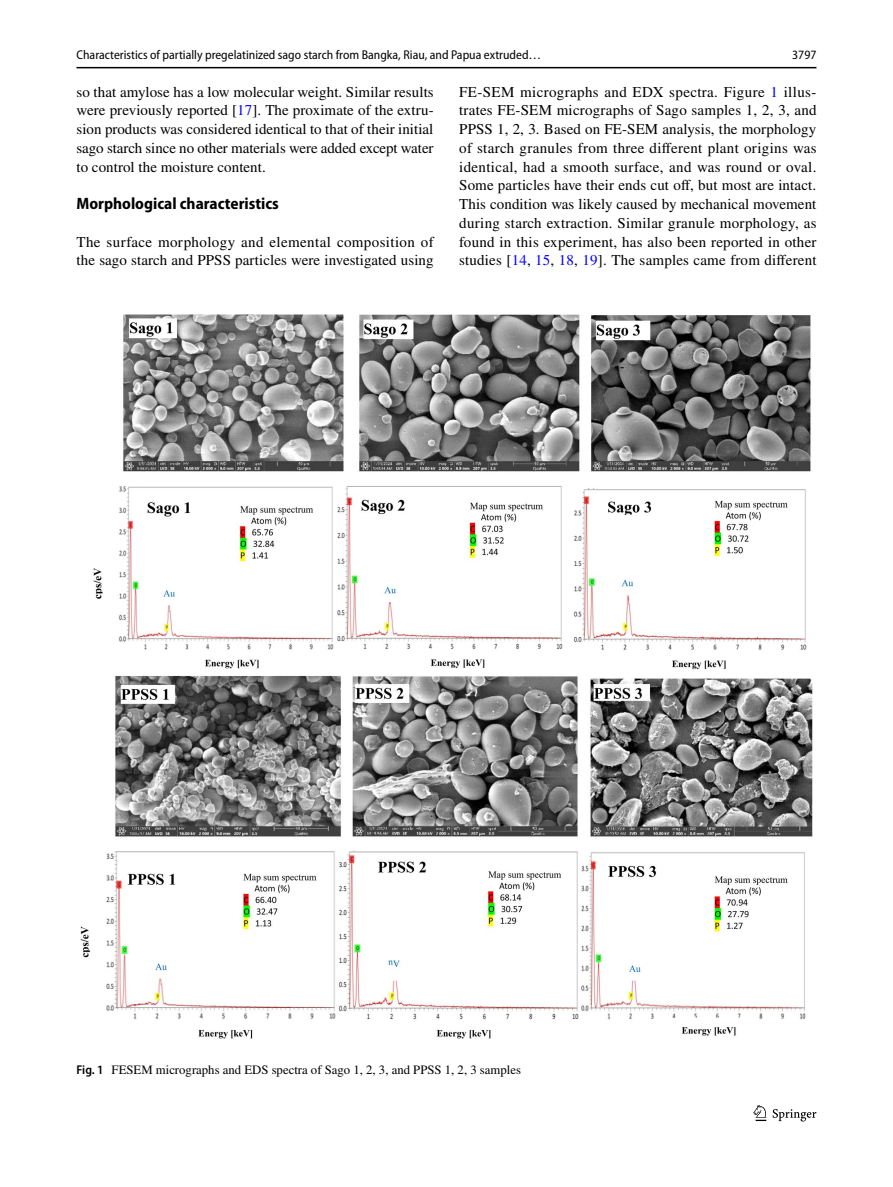
<style>
.page{position:relative;width:893px;height:1187px;background:#fff}
.page>*{position:absolute;margin:0;border:0;box-sizing:border-box;transform-origin:0 0}
.t1{font:700 semi-condensed 16.5px "Myriad Pro";color:#000}
.t2{font:15px/18.8px "STIX";letter-spacing:.005em;color:#000;text-align:justify}
.t3{font:12.75px "Myriad Pro Semi Cn 3";color:#000}
.t4{font:12.75px "STIX";color:#000}
.t5{font:semi-condensed 12.75px "Myriad Pro";color:#000}
.s1{color:#00f}
.s2{font-family:"Myriad Pro";font-weight:600;font-stretch:semi-condensed}
</style>
<div class="page">
<hr style="left:77px;top:67px;width:739px;height:1px;background:#000">
<svg style="left:753px;top:1105px;width:13px;height:15px"></svg>
<svg style="left:773px;top:1109px;width:43px;height:12px"></svg>
<img style="left:81px;top:314px;width:731px;height:724px">
<p class="t3" style="left:77px;top:48px;width:466px">Characteristics of partially pregelatinized sago starch from Bangka, Riau, and Papua extruded…</p>
<p class="t5" style="left:792px;top:48px;width:26px">3797</p>
<p class="t2" style="left:77px;top:83px;width:359px">so that amylose has a low molecular weight. Similar results were previously reported [<span class="s1">17</span>]. The proximate of the extru&shy;sion products was considered identical to that of their initial sago starch since no other materials were added except water to control the moisture content.</p>
<p class="t1" style="left:77px;top:194px;width:204px">Morphological characteristics</p>
<p class="t2" style="left:77px;top:233px;width:359px">The surface morphology and elemental composition of the sago starch and PPSS particles were investigated using</p>
<p class="t2" style="left:459px;top:83px;width:359px">FE-SEM micrographs and EDX spectra. Figure <span class="s1">1</span> illus&shy;trates FE-SEM micrographs of Sago samples 1, 2, 3, and PPSS 1, 2, 3. Based on FE-SEM analysis, the morphology of starch granules from three different plant origins was identical, had a smooth surface, and was round or oval.<br>Some particles have their ends cut off, but most are intact.<br>This condition was likely caused by mechanical movement during starch extraction. Similar granule morphology, as found in this experiment, has also been reported in other studies [<span class="s1">14</span>, <span class="s1">15</span>, <span class="s1">18</span>, <span class="s1">19</span>]. The samples came from different</p>
<p class="t4" style="left:77px;top:1060px;width:446px"><span class="s2">Fig. 1</span> FESEM micrographs and EDS spectra of Sago 1, 2, 3, and PPSS 1, 2, 3 samples</p>
</div>
